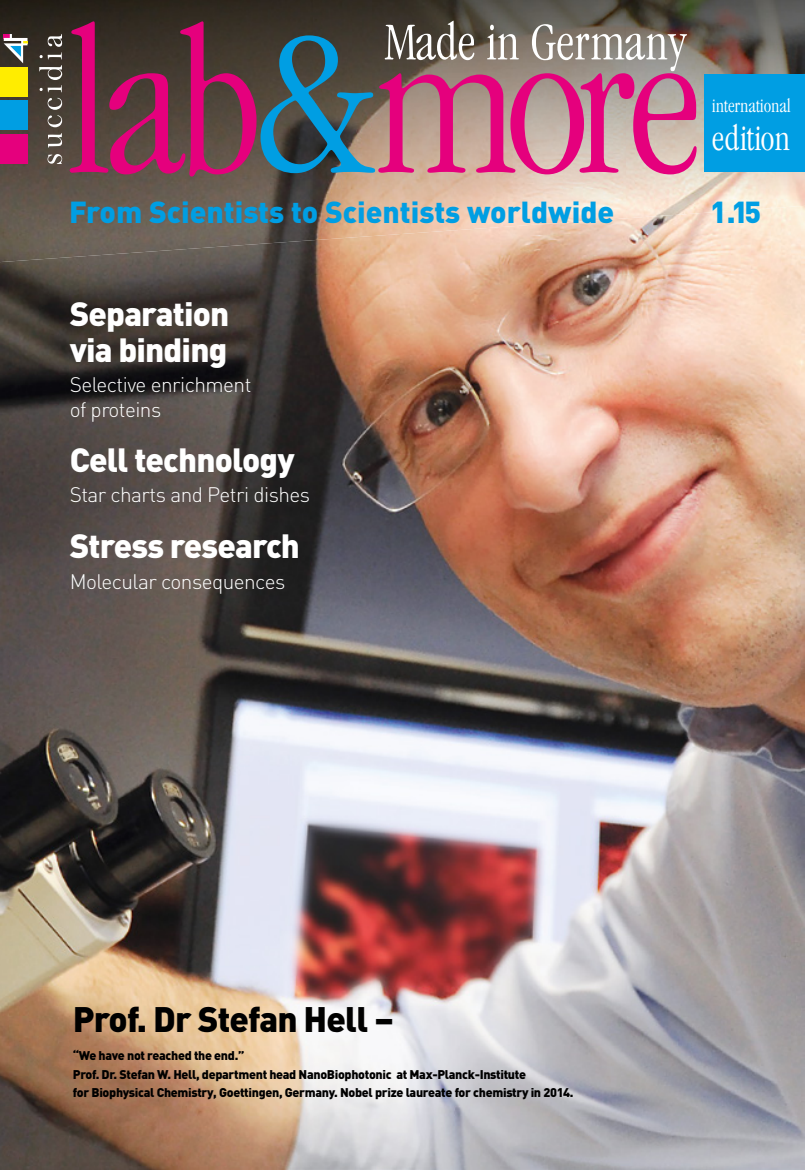
<style>
.page{position:relative;width:805px;height:1170px;background:#fff}
.page>*{position:absolute;margin:0;border:0;box-sizing:border-box;transform-origin:0 0}
.t1{font:300 condensed 55px "Garamond IT Cby BT";letter-spacing:-.005em;color:#fff}
.t2{font:300 condensed 37.5px "Garamond IT Cby BT";color:#fff}
.t3{font:900 35px "DIN";letter-spacing:-.025em;color:#000}
.t4{font:900 33.12px/35.9px "DIN";letter-spacing:-.025em;color:#fff}
.t5{font:900 30px "DIN";color:#009ee3}
.t6{font:300 20.75px/24.9px "DIN";letter-spacing:-.025em;color:#fff}
.t7{font:300 condensed 20px "Garamond IT Cby BT";letter-spacing:-.01em;color:#fff}
.t8{font:900 12.5px/18.8px "DIN";letter-spacing:-.025em;color:#000}
</style>
<div class="page">
<img style="left:0;top:218px;width:804px;height:951px">
<img style="left:0;top:0;width:313px;height:262px">
<img style="left:312px;top:0;width:314px;height:240px">
<img style="left:625px;top:0;width:179px;height:218px">
<div style="left:704px;top:74px;width:100px;height:98px;background:#009ee3"></div>
<svg style="left:70px;top:21px;width:626px;height:155px;background:#87586b"></svg>
<div style="left:0;top:67px;width:27px;height:29px;background:#ffed00"></div>
<div style="left:0;top:100px;width:27px;height:30px;background:#009ee3"></div>
<div style="left:0;top:134px;width:27px;height:30px;background:#e5007d"></div>
<svg style="left:48px;top:154px;width:14px;height:10px"></svg>
<svg style="left:48px;top:133px;width:14px;height:15px"></svg>
<svg style="left:48px;top:98px;width:14px;height:29px"></svg>
<svg style="left:39px;top:65px;width:23px;height:27px"></svg>
<svg style="left:40px;top:34px;width:22px;height:25px"></svg>
<svg style="left:4px;top:34px;width:23px;height:29px"></svg>
<h1 class="t1" style="left:383px;top:10px;width:304px">Made in Germany</h1>
<h3 class="t7" style="left:711px;top:94px;width:81px">international</h3>
<h2 class="t2" style="left:711px;top:116px;width:80px">edition</h2>
<h3 class="t5" style="left:69px;top:192px;width:546px">From Scientists to Scientists worldwide</h3>
<h3 class="t5" style="left:709px;top:192px;width:53px">1.15</h3>
<h3 class="t4" style="left:70px;top:294px;width:161px">Separation via binding</h3>
<h3 class="t6" style="left:70px;top:372px;width:183px">Selective enrichment of proteins</h3>
<h3 class="t4" style="left:70px;top:440px;width:226px">Cell technology</h3>
<h3 class="t6" style="left:70px;top:482px;width:242px">Star charts and Petri dishes</h3>
<h3 class="t4" style="left:70px;top:526px;width:232px">Stress research</h3>
<h3 class="t6" style="left:70px;top:568px;width:217px">Molecular consequences</h3>
<h3 class="t3" style="left:73px;top:996px;width:322px">Prof. Dr Stefan Hell –</h3>
<p class="t8" style="left:73px;top:1045px;width:502px">“We have not reached the end.”<br>Prof. Dr. Stefan W. Hell, department head NanoBiophotonic at Max-Planck-Institute<br>for Biophysical Chemistry, Goettingen, Germany. Nobel prize laureate for chemistry in 2014.</p>
</div>
